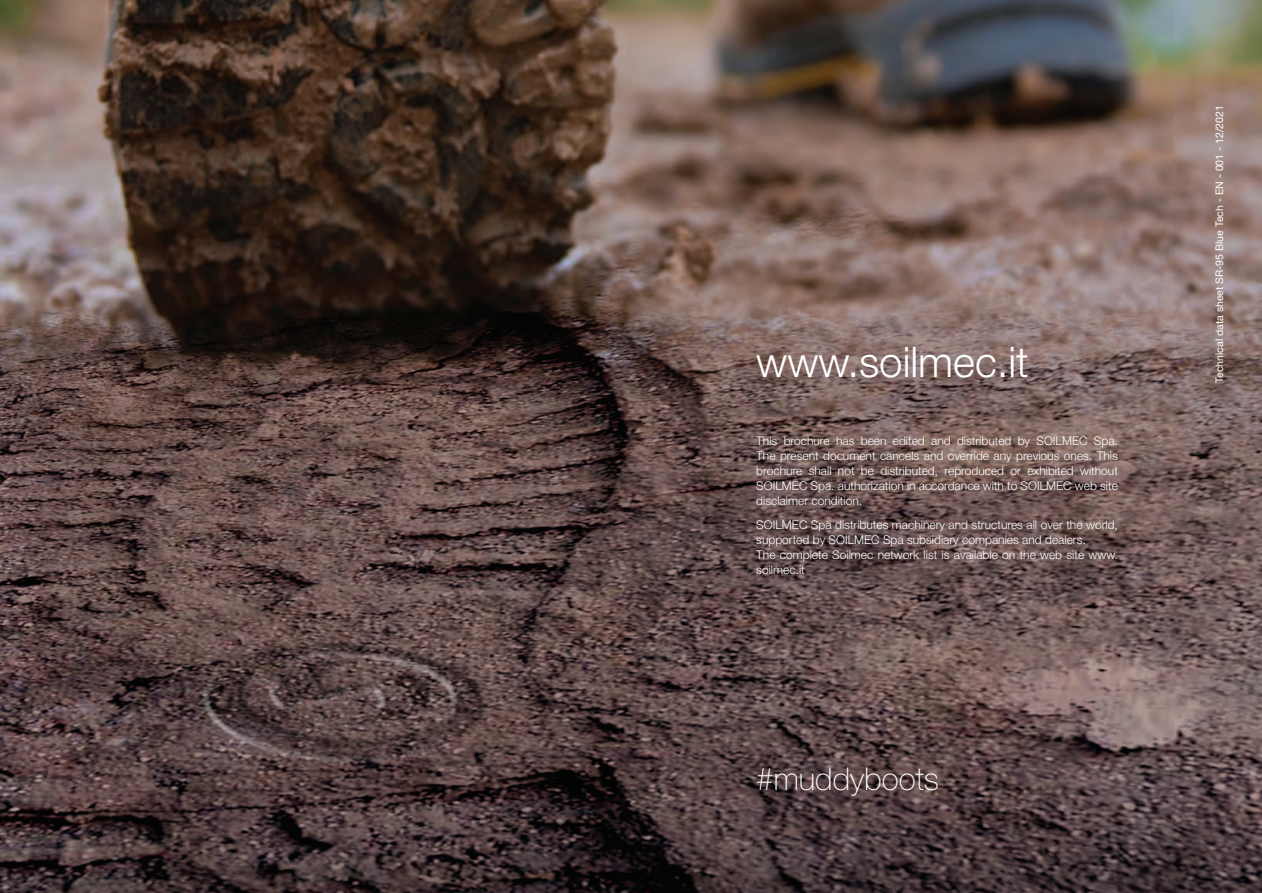
<style>
.page{position:relative;width:1262px;height:893px;background:#fff}
.page>*{position:absolute;margin:0;border:0;box-sizing:border-box;transform-origin:0 0}
.t1{font:300 42px "Helvetica Neue";color:#fff}
.t2{font:100 31.5px "Helvetica Neue";color:#fff}
.t3{font:300 12px/15px "Helvetica Neue";color:#fff}
.t4{font:10.5px "Helvetica Neue";color:#fff}
</style>
<div class="page">
<img style="left:0;top:0;width:1261px;height:893px">
<p class="t1" style="left:756px;top:337px;width:274px">www.soilmec.it</p>
<p class="t3" style="left:756px;top:433px;width:363px;text-align:justify">This brochure has been edited and distributed by SOILMEC Spa.<br>The present document cancels and override any previous ones. This brochure shall not be distributed, reproduced or exhibited without SOILMEC Spa. authorization in accordance with to SOILMEC web site disclaimer condition.</p>
<p class="t3" style="left:756px;top:517px;width:363px">SOILMEC Spa distributes machinery and structures all over the world, supported by SOILMEC Spa subsidiary companies and dealers.</p>
<p class="t3" style="left:756px;top:547px;width:363px">The complete Soilmec network list is available on the web site www. soilmec.it</p>
<p class="t2" style="left:756px;top:761px;width:184px">#muddyboots</p>
<p class="t4" style="left:1213px;top:383px;width:279px;rotate:-90deg">Technical data sheet SR-95 Blue Tech - EN - 001 - 12/2021</p>
</div>
